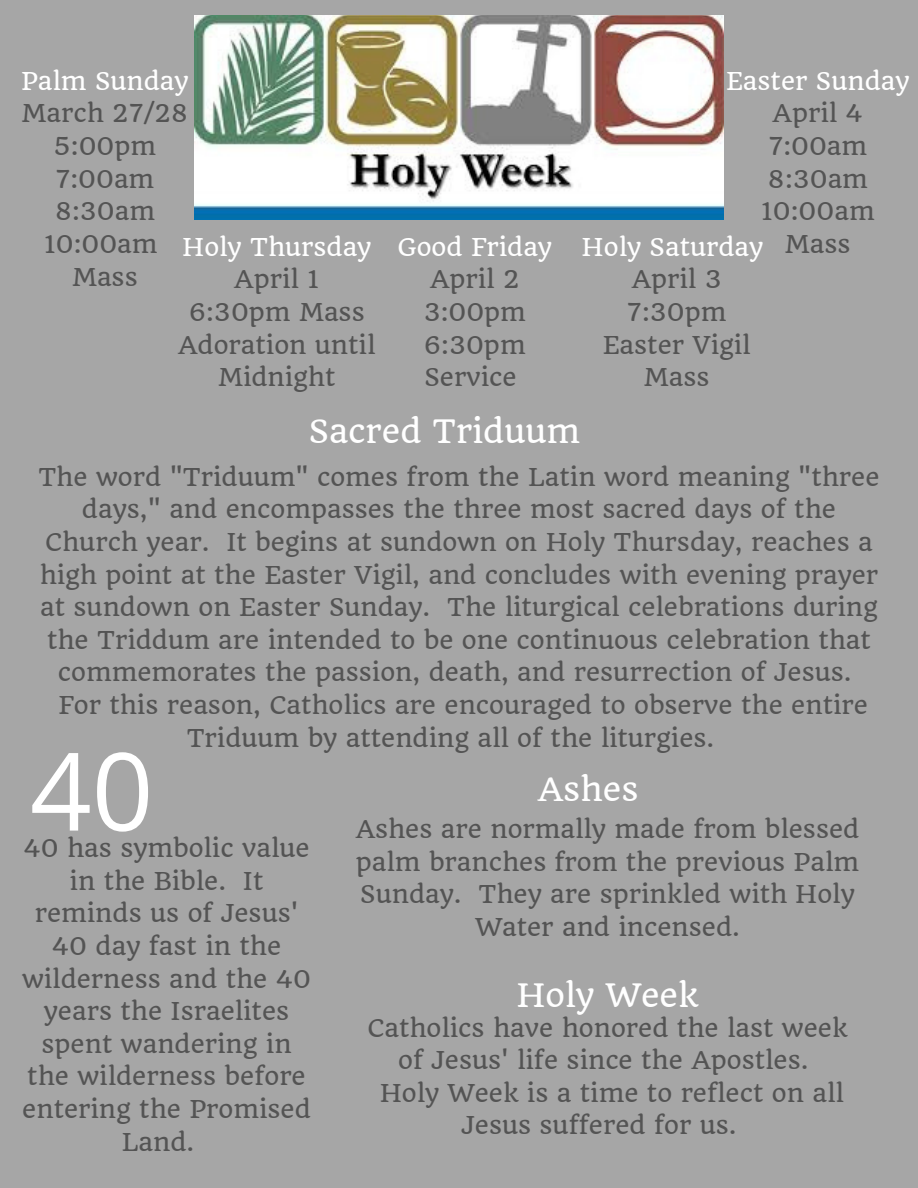
<style>
.page{position:relative;width:918px;height:1188px;background:#a6a6a6}
.page>*{position:absolute;margin:0;border:0;box-sizing:border-box;transform-origin:0 0}
.t1{font:108px "Open Sans";color:#fff}
.t2{font:31.5px "Quando";color:#fff}
.t3{font:24px/32.7px "Quando";color:#545454;text-align:center}
.t4{font:24px/32.7px "Quando";color:#fff;text-align:center}
.s1{color:#545454}
</style>
<div class="page">
<img style="left:194px;top:15px;width:530px;height:204px">
<p class="t4" style="left:21px;top:65px;width:169px">Palm Sunday</p>
<p class="t3" style="left:21px;top:97px;width:168px">March 27/28</p>
<p class="t3" style="left:54px;top:130px;width:104px">5:00pm</p>
<p class="t3" style="left:55px;top:163px;width:100px">7:00am</p>
<p class="t3" style="left:55px;top:195px;width:102px">8:30am</p>
<p class="t3" style="left:44px;top:228px;width:115px">10:00am</p>
<p class="t3" style="left:72px;top:260px;width:67px">Mass</p>
<p class="t4" style="left:182px;top:231px;width:191px">Holy Thursday</p>
<p class="t3" style="left:234px;top:263px;width:86px">April 1</p>
<p class="t3" style="left:189px;top:296px;width:177px">6:30pm Mass</p>
<p class="t3" style="left:178px;top:328px;width:199px">Adoration until<br>Midnight</p>
<p class="t4" style="left:398px;top:231px;width:156px">Good Friday</p>
<p class="t3" style="left:430px;top:263px;width:91px">April 2</p>
<p class="t3" style="left:424px;top:296px;width:104px">3:00pm</p>
<p class="t3" style="left:424px;top:328px;width:103px">6:30pm</p>
<p class="t3" style="left:424px;top:361px;width:94px">Service</p>
<p class="t4" style="left:726px;top:65px;width:185px">Easter Sunday<br><span class="s1">April 4</span></p>
<p class="t3" style="left:768px;top:130px;width:100px">7:00am</p>
<p class="t3" style="left:768px;top:163px;width:102px">8:30am</p>
<p class="t3" style="left:761px;top:195px;width:115px">10:00am</p>
<p class="t3" style="left:785px;top:228px;width:67px">Mass</p>
<p class="t4" style="left:582px;top:231px;width:183px">Holy Saturday</p>
<p class="t3" style="left:632px;top:263px;width:91px">April 3</p>
<p class="t3" style="left:627px;top:296px;width:101px">7:30pm</p>
<p class="t3" style="left:603px;top:328px;width:149px">Easter Vigil</p>
<p class="t3" style="left:644px;top:361px;width:67px">Mass</p>
<p class="t2" style="left:309px;top:411px;width:273px">Sacred Triduum</p>
<p class="t3" style="left:38px;top:461px;width:843px">The word "Triduum" comes from the Latin word meaning "three</p>
<p class="t3" style="left:82px;top:493px;width:755px">days," and encompasses the three most sacred days of the</p>
<p class="t3" style="left:45px;top:526px;width:829px">Church year. It begins at sundown on Holy Thursday, reaches a</p>
<p class="t3" style="left:40px;top:558px;width:840px">high point at the Easter Vigil, and concludes with evening prayer</p>
<p class="t3" style="left:40px;top:591px;width:839px">at sundown on Easter Sunday. The liturgical celebrations during</p>
<p class="t3" style="left:47px;top:624px;width:825px">the Triddum are intended to be one continuous celebration that</p>
<p class="t3" style="left:58px;top:656px;width:795px">commemorates the passion, death, and resurrection of Jesus.</p>
<p class="t3" style="left:58px;top:689px;width:811px">For this reason, Catholics are encouraged to observe the entire</p>
<p class="t3" style="left:187px;top:722px;width:529px">Triduum by attending all of the liturgies.</p>
<p class="t1" style="left:30px;top:715px;width:125px">40</p>
<p class="t3" style="left:70px;top:865px;width:195px">in the Bible. It</p>
<p class="t3" style="left:35px;top:897px;width:265px">reminds us of Jesus'</p>
<p class="t3" style="left:52px;top:930px;width:231px">40 day fast in the</p>
<p class="t3" style="left:22px;top:962px;width:291px">wilderness and the 40</p>
<p class="t3" style="left:44px;top:995px;width:247px">years the Israelites</p>
<p class="t3" style="left:42px;top:1028px;width:252px">spent wandering in</p>
<p class="t3" style="left:27px;top:1060px;width:280px">the wilderness before</p>
<p class="t3" style="left:22px;top:1093px;width:290px">entering the Promised</p>
<p class="t3" style="left:122px;top:1126px;width:74px">Land.</p>
<p class="t2" style="left:538px;top:770px;width:102px">Ashes</p>
<p class="t3" style="left:356px;top:813px;width:505px">Ashes are normally made from blessed palm branches from the previous Palm<br>Sunday. They are sprinkled with Holy<br>Water and incensed.</p>
<p class="t3" style="left:23px;top:832px;width:288px">40 has symbolic value</p>
<p class="t2" style="left:516px;top:976px;width:184px">Holy Week</p>
<p class="t3" style="left:367px;top:1011px;width:482px">Catholics have honored the last week of Jesus' life since the Apostles.</p>
<p class="t3" style="left:462px;top:1077px;width:384px;text-align:left;text-indent:-82px">Holy Week is a time to reflect on all<br>Jesus suffered for us.</p>
</div>
